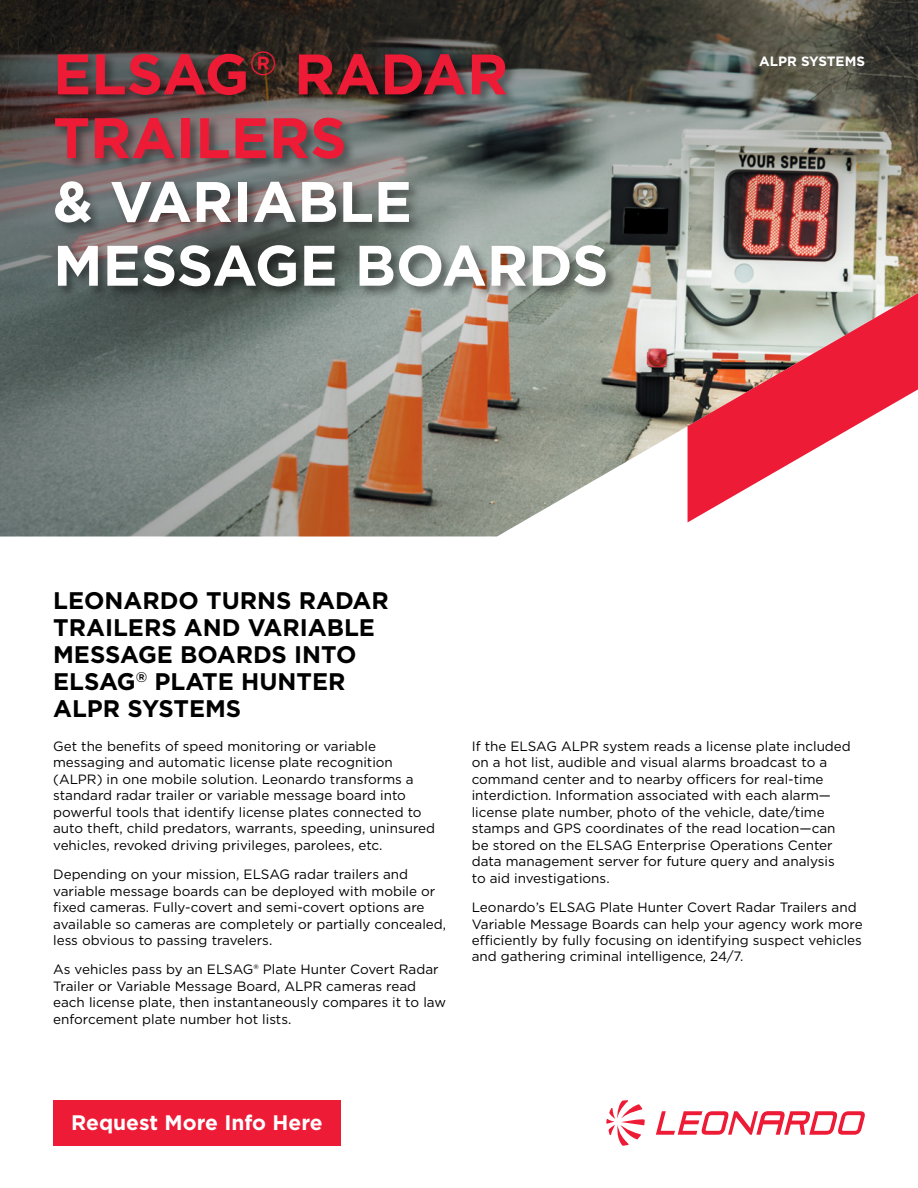
<style>
.page{position:relative;width:918px;height:1188px;background:#fff}
.page>*{position:absolute;margin:0;border:0;box-sizing:border-box;transform-origin:0 0}
.t1{font:700 57px/63.8px "Gotham";color:#fff}
.t2{font:700 57px/63.8px "Gotham";color:#ed1b35}
.t3{font:700 24px/27px "Gotham";color:#000}
.t4{font:700 21px "Gotham";color:#fff}
.t5{font:13.5px/16.5px "Gotham";color:#000}
.t6{font:700 13.5px "Gotham";color:#fff}
</style>
<div class="page">
<svg style="left:0;top:261px;width:716px;height:275px;background:#918d83"></svg>
<img style="left:0;top:0;width:918px;height:261px">
<div style="left:52px;top:49px;width:568px;height:251px;background:#000;opacity:.45"></div>
<div style="left:53px;top:1100px;width:288px;height:46px;background:#ed1b35"></div>
<svg style="left:656px;top:1111px;width:209px;height:24px"></svg>
<svg style="left:606px;top:1100px;width:39px;height:46px"></svg>
<svg style="left:688px;top:293px;width:230px;height:229px"></svg>
<h1 class="t2" style="left:53px;top:41px;width:457px">ELSAG<sup>®</sup> RADAR<br>TRAILERS</h1>
<h1 class="t1" style="left:53px;top:168px;width:557px">&amp; VARIABLE<br>MESSAGE BOARDS</h1>
<p class="t6" style="left:759px;top:53px;width:107px">ALPR SYSTEMS</p>
<h2 class="t3" style="left:53px;top:587px;width:337px">LEONARDO TURNS RADAR<br>TRAILERS AND VARIABLE<br>MESSAGE BOARDS INTO<br>ELSAG<sup>®</sup> PLATE HUNTER<br>ALPR SYSTEMS</h2>
<p class="t5" style="left:53px;top:737px;width:384px">Get the benefits of speed monitoring or variable messaging and automatic license plate recognition (ALPR) in one mobile solution. Leonardo transforms a standard radar trailer or variable message board into powerful tools that identify license plates connected to auto theft, child predators, warrants, speeding, uninsured vehicles, revoked driving privileges, parolees, etc.</p>
<p class="t5" style="left:53px;top:866px;width:395px">Depending on your mission, ELSAG radar trailers and variable message boards can be deployed with mobile or fixed cameras. Fully-covert and semi-covert options are available so cameras are completely or partially concealed, less obvious to passing travelers.</p>
<p class="t5" style="left:53px;top:961px;width:394px">As vehicles pass by an ELSAG® Plate Hunter Covert Radar Trailer or Variable Message Board, ALPR cameras read each license plate, then instantaneously compares it to law enforcement plate number hot lists.</p>
<p class="t5" style="left:472px;top:737px;width:381px">If the ELSAG ALPR system reads a license plate included on a hot list, audible and visual alarms broadcast to a command center and to nearby officers for real-time interdiction. Information associated with each alarm— license plate number, photo of the vehicle, date/time stamps and GPS coordinates of the read location—can be stored on the ELSAG Enterprise Operations Center data management server for future query and analysis to aid investigations.</p>
<p class="t5" style="left:472px;top:899px;width:392px">Leonardo’s ELSAG Plate Hunter Covert Radar Trailers and Variable Message Boards can help your agency work more efficiently by fully focusing on identifying suspect vehicles and gathering criminal intelligence, 24/7.</p>
<h3 class="t4" style="left:71px;top:1110px;width:253px">Request More Info Here</h3>
</div>
